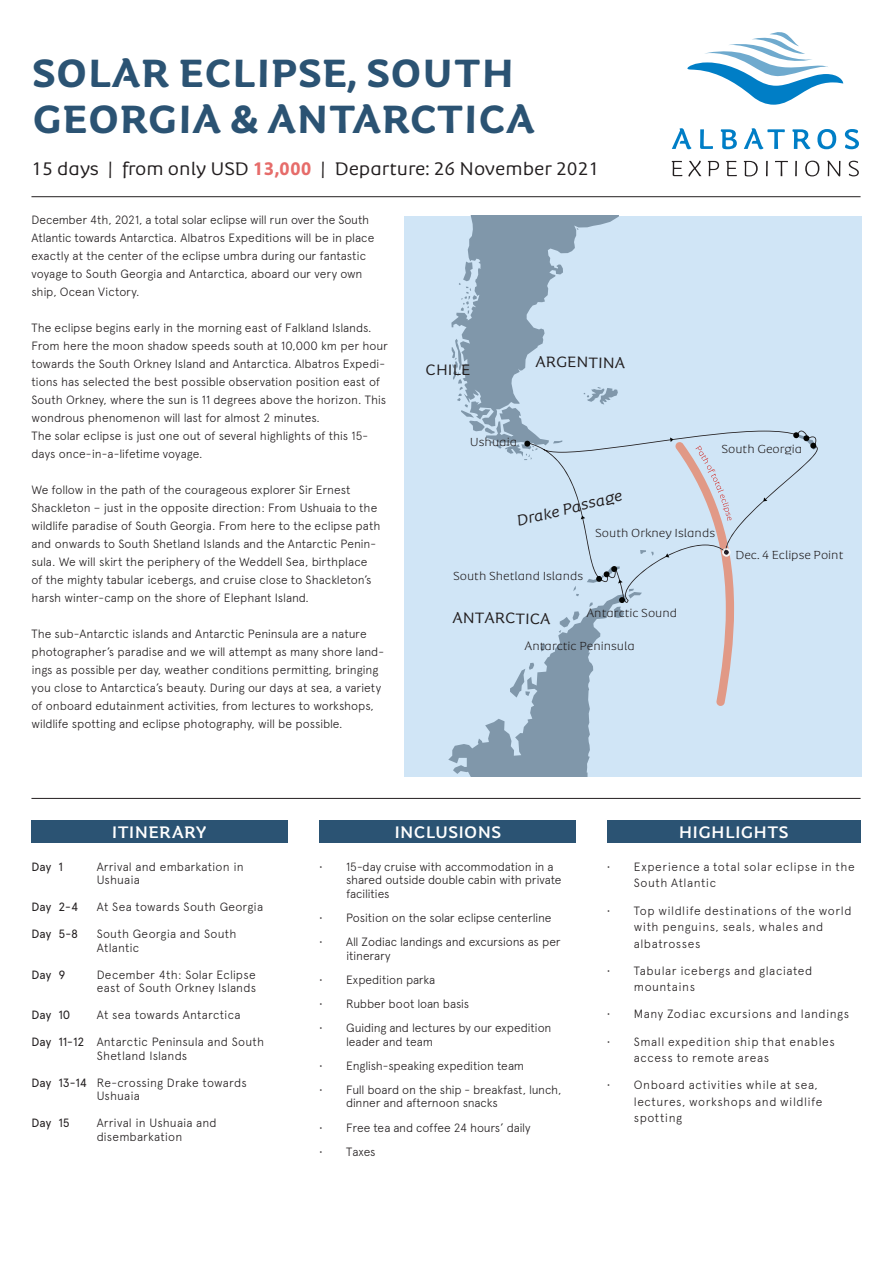
<style>
.page{position:relative;width:893px;height:1263px;background:#fff}
.page>*{position:absolute;margin:0;border:0;box-sizing:border-box;transform-origin:0 0}
.t1{font:800 39px/46.8px "Albatros";letter-spacing:.015em;color:#2b5373}
.t2{font:500 18px "Albatros";color:#231f20}
.t3{font:700 16.5px "Albatros";letter-spacing:.015em;color:#fff}
.t4{font:500 14.85px "Albatros";letter-spacing:-.01em;color:#231f20}
.t5{font:italic 500 14.85px "Albatros";color:#231f20}
.t6{font:300 12px/18px "Apercu";color:#231f20}
.t7{font:300 12px/16.5px "Apercu";letter-spacing:.045em;color:#231f20}
.t8{font:300 12px/16.5px "Apercu";letter-spacing:.04em;color:#231f20}
.t9{font:12px "Apercu";letter-spacing:-.005em;color:#231f20}
.t10{font:11.55px "Albatros";color:#231f20}
.s1{font-weight:800;color:#e66c6a}
</style>
<div class="page">
<div style="left:319px;top:821px;width:256px;height:22px;background:#2b5373"></div>
<div style="left:607px;top:821px;width:254px;height:22px;background:#2b5373"></div>
<div style="left:32px;top:821px;width:256px;height:22px;background:#2b5373"></div>
<svg style="left:687px;top:32px;width:156px;height:73px"></svg>
<svg style="left:672px;top:128px;width:19px;height:21px"></svg>
<svg style="left:700px;top:129px;width:13px;height:20px"></svg>
<svg style="left:721px;top:129px;width:16px;height:20px"></svg>
<svg style="left:744px;top:128px;width:41px;height:21px"></svg>
<svg style="left:792px;top:129px;width:18px;height:20px"></svg>
<svg style="left:817px;top:129px;width:19px;height:20px"></svg>
<svg style="left:845px;top:129px;width:14px;height:20px"></svg>
<svg style="left:672px;top:161px;width:10px;height:15px"></svg>
<svg style="left:688px;top:161px;width:13px;height:15px"></svg>
<svg style="left:708px;top:161px;width:11px;height:15px"></svg>
<svg style="left:726px;top:161px;width:11px;height:15px"></svg>
<svg style="left:744px;top:161px;width:14px;height:15px"></svg>
<svg style="left:766px;top:161px;width:2px;height:15px"></svg>
<svg style="left:775px;top:161px;width:13px;height:15px"></svg>
<svg style="left:795px;top:161px;width:2px;height:15px"></svg>
<svg style="left:805px;top:161px;width:14px;height:15px"></svg>
<svg style="left:827px;top:161px;width:13px;height:15px"></svg>
<svg style="left:849px;top:161px;width:10px;height:15px"></svg>
<hr style="left:31px;top:196px;width:830px;height:1px;background:#231f20">
<hr style="left:31px;top:798px;width:830px;height:1px;background:#231f20">
<div style="left:404px;top:216px;width:457px;height:560px;background:#d0e5f6"></div>
<svg style="left:451px;top:216px;width:168px;height:189px"></svg>
<svg style="left:556px;top:431px;width:262px;height:142px"></svg>
<svg style="left:452px;top:339px;width:110px;height:121px"></svg>
<svg style="left:793px;top:432px;width:23px;height:18px"></svg>
<svg style="left:763px;top:497px;width:4px;height:4px"></svg>
<svg style="left:448px;top:566px;width:194px;height:210px"></svg>
<svg style="left:581px;top:516px;width:4px;height:3px"></svg>
<svg style="left:665px;top:437px;width:69px;height:269px"></svg>
<h1 class="t1" style="left:33px;top:48px;width:504px">SOLAR ECLIPSE, SOUTH<br>GEORGIA &amp; ANTARCTICA</h1>
<h2 class="t2" style="left:31px;top:157px;width:569px">15 days | from only USD <span class="s1">13,000</span> | Departure: 26 November 2021</h2>
<p class="t6" style="left:31px;top:211px;width:344px">December 4th, 2021, a total solar eclipse will run over the South Atlantic towards Antarctica. Albatros Expeditions will be in place exactly at the center of the eclipse umbra during our fantastic voyage to South Georgia and Antarctica, aboard our very own ship, Ocean Victory.</p>
<p class="t6" style="left:31px;top:319px;width:358px">The eclipse begins early in the morning east of Falkland Islands.<br>From here the moon shadow speeds south at 10,000 km per hour towards the South Orkney Island and Antarctica. Albatros Expedi&shy;tions has selected the best possible observation position east of South Orkney, where the sun is 11 degrees above the horizon. This wondrous phenomenon will last for almost 2 minutes.<br>The solar eclipse is just one out of several highlights of this 15- days once-in-a-lifetime voyage.</p>
<p class="t6" style="left:31px;top:481px;width:350px">We follow in the path of the courageous explorer Sir Ernest Shackleton – just in the opposite direction: From Ushuaia to the wildlife paradise of South Georgia. From here to the eclipse path and onwards to South Shetland Islands and the Antarctic Penin&shy;sula. We will skirt the periphery of the Weddell Sea, birthplace of the mighty tabular icebergs, and cruise close to Shackleton’s harsh winter-camp on the shore of Elephant Island.</p>
<p class="t6" style="left:31px;top:625px;width:354px">The sub-Antarctic islands and Antarctic Peninsula are a nature photographer’s paradise and we will attempt as many shore land&shy;ings as possible per day, weather conditions permitting, bringing you close to Antarctica’s beauty. During our days at sea, a variety of onboard edutainment activities, from lectures to workshops, wildlife spotting and eclipse photography, will be possible.</p>
<p class="t4" style="left:426px;top:361px;width:46px">CHILE</p>
<p class="t4" style="left:536px;top:353px;width:91px">ARGENTINA</p>
<p class="t10" style="left:470px;top:435px;width:49px">Ushuaia</p>
<p class="t5" style="left:515px;top:512px;width:110px;rotate:-14deg">Drake Passage</p>
<p class="t10" style="left:721px;top:441px;width:82px">South Georgia</p>
<p class="t10" style="left:453px;top:569px;width:132px">South Shetland Islands</p>
<p class="t10" style="left:595px;top:526px;width:121px">South Orkney Islands</p>
<p class="t4" style="left:453px;top:609px;width:100px">ANTARCTICA</p>
<p class="t10" style="left:586px;top:606px;width:92px">Antarctic Sound</p>
<p class="t10" style="left:524px;top:639px;width:112px">Antarctic Peninsula</p>
<p class="t10" style="left:735px;top:547px;width:110px">Dec. 4 Eclipse Point</p>
<p class="t9" style="left:31px;top:859px;width:21px">Day</p>
<p class="t9" style="left:31px;top:900px;width:21px">Day</p>
<p class="t9" style="left:31px;top:927px;width:21px">Day</p>
<p class="t9" style="left:31px;top:967px;width:21px">Day</p>
<p class="t9" style="left:31px;top:1008px;width:21px">Day</p>
<p class="t9" style="left:31px;top:1035px;width:21px">Day</p>
<p class="t9" style="left:31px;top:1075px;width:21px">Day</p>
<p class="t9" style="left:31px;top:1116px;width:21px">Day</p>
<p class="t9" style="left:58px;top:859px;width:6px">1</p>
<p class="t9" style="left:58px;top:900px;width:21px">2-4</p>
<p class="t9" style="left:58px;top:927px;width:21px">5-8</p>
<p class="t9" style="left:58px;top:967px;width:8px">9</p>
<p class="t9" style="left:58px;top:1008px;width:13px">10</p>
<p class="t9" style="left:58px;top:1035px;width:27px">11-12</p>
<p class="t9" style="left:58px;top:1075px;width:30px">13-14</p>
<p class="t9" style="left:58px;top:1116px;width:13px">15</p>
<h3 class="t3" style="left:112px;top:822px;width:96px">ITINERARY</h3>
<h3 class="t3" style="left:394px;top:822px;width:108px">INCLUSIONS</h3>
<p class="t6" style="left:346px;top:860px;width:217px;line-height:13.5px;text-indent:-27px">• 15-day cruise with accommodation in a shared outside double cabin with private facilities</p>
<p class="t6" style="left:319px;top:909px;width:234px">• Position on the solar eclipse centerline</p>
<p class="t6" style="left:346px;top:935px;width:216px;line-height:13.5px;text-indent:-27px">• All Zodiac landings and excursions as per itinerary</p>
<p class="t6" style="left:319px;top:970px;width:117px">• Expedition parka</p>
<p class="t6" style="left:319px;top:995px;width:152px">• Rubber boot loan basis</p>
<p class="t6" style="left:346px;top:1021px;width:207px;line-height:13.5px;text-indent:-27px">• Guiding and lectures by our expedition leader and team</p>
<p class="t6" style="left:319px;top:1056px;width:206px">• English-speaking expedition team</p>
<p class="t6" style="left:346px;top:1083px;width:217px;line-height:13.5px;text-indent:-27px">• Full board on the ship - breakfast, lunch, dinner and afternoon snacks</p>
<p class="t6" style="left:319px;top:1118px;width:213px">• Free tea and coffee 24 hours’ daily</p>
<p class="t6" style="left:319px;top:1142px;width:58px">• Taxes</p>
<p class="t6" style="left:97px;top:860px;width:148px;line-height:13.5px">Arrival and embarkation in<br>Ushuaia</p>
<p class="t6" style="left:97px;top:898px;width:168px">At Sea towards South Georgia</p>
<p class="t6" style="left:97px;top:927px;width:141px;line-height:13.5px">South Georgia and South<br>Atlantic</p>
<p class="t6" style="left:97px;top:968px;width:161px;line-height:13.5px">December 4th: Solar Eclipse east of South Orkney Islands</p>
<p class="t6" style="left:97px;top:1006px;width:145px">At sea towards Antarctica</p>
<p class="t6" style="left:97px;top:1035px;width:169px;line-height:13.5px">Antarctic Peninsula and South<br>Shetland Islands</p>
<p class="t6" style="left:97px;top:1076px;width:152px;line-height:13.5px">Re-crossing Drake towards<br>Ushuaia</p>
<p class="t6" style="left:97px;top:1116px;width:122px;line-height:13.5px">Arrival in Ushuaia and disembarkation</p>
<h3 class="t3" style="left:679px;top:822px;width:111px">HIGHLIGHTS</h3>
<p class="t7" style="left:634px;top:858px;width:222px;text-indent:-27px">• Experience a total solar eclipse in the<br>South Atlantic</p>
<p class="t7" style="left:634px;top:902px;width:219px;text-indent:-27px">• Top wildlife destinations of the world with penguins, seals, whales and albatrosses</p>
<p class="t7" style="left:634px;top:962px;width:180px;text-indent:-27px">• Tabular icebergs and glaciated mountains</p>
<p class="t7" style="left:607px;top:1006px;width:244px">• Many Zodiac excursions and landings</p>
<p class="t7" style="left:634px;top:1033px;width:202px;text-indent:-27px">• Small expedition ship that enables access to remote areas</p>
<p class="t8" style="left:634px;top:1076px;width:190px;text-indent:-27px">• Onboard activities while at sea, lectures, workshops and wildlife spotting</p>
</div>
